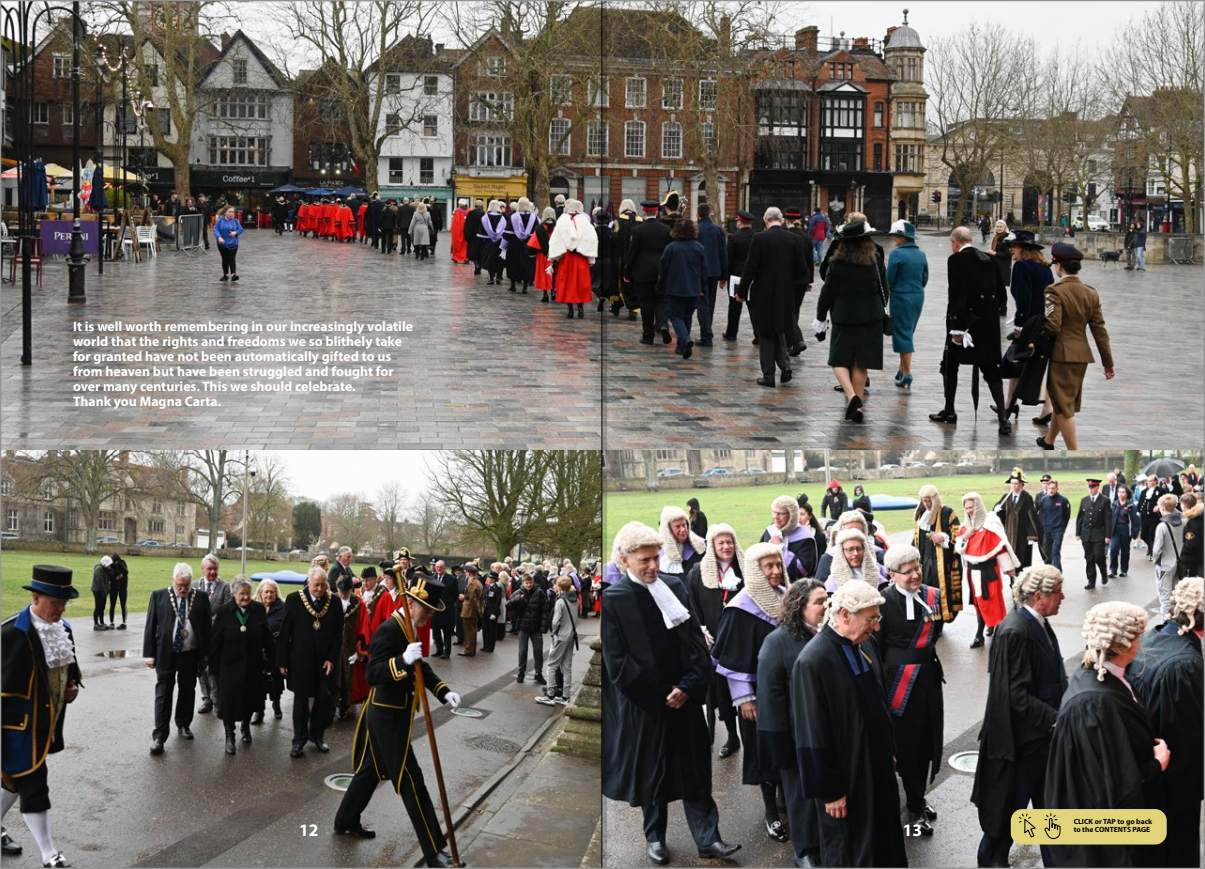
<style>
.page{position:relative;width:1205px;height:869px;background:#fff}
.page>*{position:absolute;margin:0;border:0;box-sizing:border-box;transform-origin:0 0}
.t1{font:700 17.5px "Myriad Pro";color:#fff}
.t2{font:700 13.75px/15px "Myriad Pro";color:#fff}
.t3{font:700 7.5px/8.8px "Myriad Pro";color:#000}
</style>
<div class="page">
<img style="left:2px;top:2px;width:1201px;height:448px">
<img style="left:2px;top:450px;width:599px;height:416px">
<img style="left:607px;top:450px;width:596px;height:416px">
<div style="left:1011px;top:808px;width:155px;height:36px;background:#e1d37a;border-radius:12px"></div>
<svg style="left:1019px;top:813px;width:41px;height:27px"></svg>
<svg style="left:602px;top:2px;width:5px;height:864px;background:#4c4c46"></svg>
<hr style="left:601px;top:0;width:1px;height:868px;background:#000">
<p class="t2" style="left:73px;top:318px;width:342px">It is well worth remembering in our increasingly volatile world that the rights and freedoms we so blithely take for granted have not been automatically gifted to us from heaven but have been struggled and fought for over many centuries. This we should celebrate.<br>Thank you Magna Carta.</p>
<p class="t1" style="left:299px;top:818px;width:21px">12</p>
<p class="t1" style="left:903px;top:818px;width:21px">13</p>
<p class="t3" style="left:1073px;top:816px;width:80px">CLICK or TAP to go back to the CONTENTS PAGE</p>
</div>
